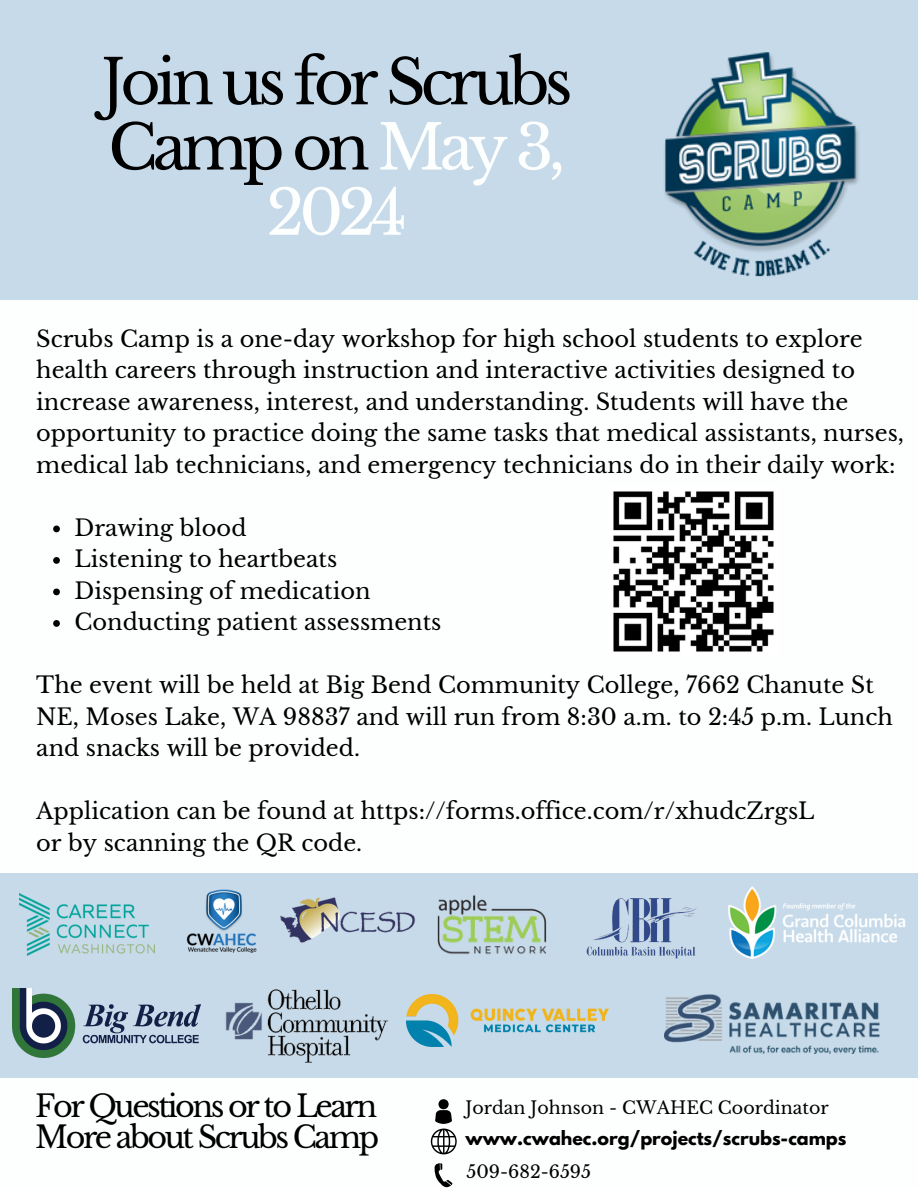
<style>
.page{position:relative;width:918px;height:1188px;background:#fff}
.page>*{position:absolute;margin:0;border:0;box-sizing:border-box;transform-origin:0 0}
.t1{font:61.65px/65.2px "Libre Baskerville";letter-spacing:-.08em;color:#000;text-align:center}
.t2{font:30.15px/31px "Libre Baskerville";letter-spacing:-.08em;color:#000}
.t3{font:22.5px/31.5px "Libre Baskerville";color:#000}
.t4{font:17.4px "Libre Baskerville";color:#000}
.t5{font:700 17.4px "League Spartan";color:#000}
.s1{color:#fdfefe}
</style>
<div class="page">
<div style="left:0;top:0;width:918px;height:299px;background:#c7dae9"></div>
<div style="left:0;top:873px;width:918px;height:205px;background:#c7dae9"></div>
<svg style="left:435px;top:1163px;width:17px;height:25px"></svg>
<img style="left:186px;top:889px;width:71px;height:64px">
<img style="left:664px;top:52px;width:195px;height:225px">
<img style="left:280px;top:897px;width:135px;height:46px">
<img style="left:437px;top:895px;width:110px;height:60px">
<img style="left:20px;top:893px;width:135px;height:62px">
<svg style="left:431px;top:1099px;width:26px;height:55px"></svg>
<svg style="left:53px;top:526px;width:7px;height:6px"></svg>
<svg style="left:53px;top:557px;width:7px;height:7px"></svg>
<svg style="left:53px;top:589px;width:7px;height:6px"></svg>
<svg style="left:53px;top:620px;width:7px;height:7px"></svg>
<img style="left:613px;top:491px;width:161px;height:161px">
<img style="left:13px;top:988px;width:188px;height:69px">
<img style="left:225px;top:989px;width:163px;height:74px">
<img style="left:407px;top:994px;width:201px;height:52px">
<img style="left:586px;top:899px;width:111px;height:60px">
<img style="left:728px;top:886px;width:178px;height:72px">
<img style="left:665px;top:994px;width:214px;height:60px">
<p class="t1" style="left:101px;top:50px;width:473px">Join us for Scrubs<br>Camp on <span class="s1">May 3,<br>2024</span></p>
<h3 class="t3" style="left:36px;top:323px;width:869px">Scrubs Camp is a one-day workshop for high school students to explore health careers through instruction and interactive activities designed to increase awareness, interest, and understanding. Students will have the opportunity to practice doing the same tasks that medical assistants, nurses, medical lab technicians, and emergency technicians do in their daily work:</h3>
<h3 class="t3" style="left:75px;top:512px;width:174px">Drawing blood</h3>
<h3 class="t3" style="left:75px;top:544px;width:264px">Listening to heartbeats</h3>
<h3 class="t3" style="left:75px;top:575px;width:298px">Dispensing of medication</h3>
<p class="t3" style="left:75px;top:607px;width:368px">Conducting patient assessments</p>
<p class="t3" style="left:36px;top:670px;width:858px">The event will be held at Big Bend Community College, 7662 Chanute St<br>NE, Moses Lake, WA 98837 and will run from 8:30 a.m. to 2:45 p.m. Lunch and snacks will be provided.</p>
<p class="t3" style="left:36px;top:796px;width:780px">Application can be found at https://forms.office.com/r/xhudcZrgsL or by scanning the QR code.</p>
<h2 class="t2" style="left:35px;top:1091px;width:345px">For Questions or to Learn<br>More about Scrubs Camp</h2>
<p class="t4" style="left:466px;top:1097px;width:365px">Jordan Johnson - CWAHEC Coordinator</p>
<p class="t5" style="left:466px;top:1129px;width:382px">www.cwahec.org/projects/scrubs-camps</p>
<p class="t4" style="left:467px;top:1161px;width:126px">509-682-6595</p>
</div>
